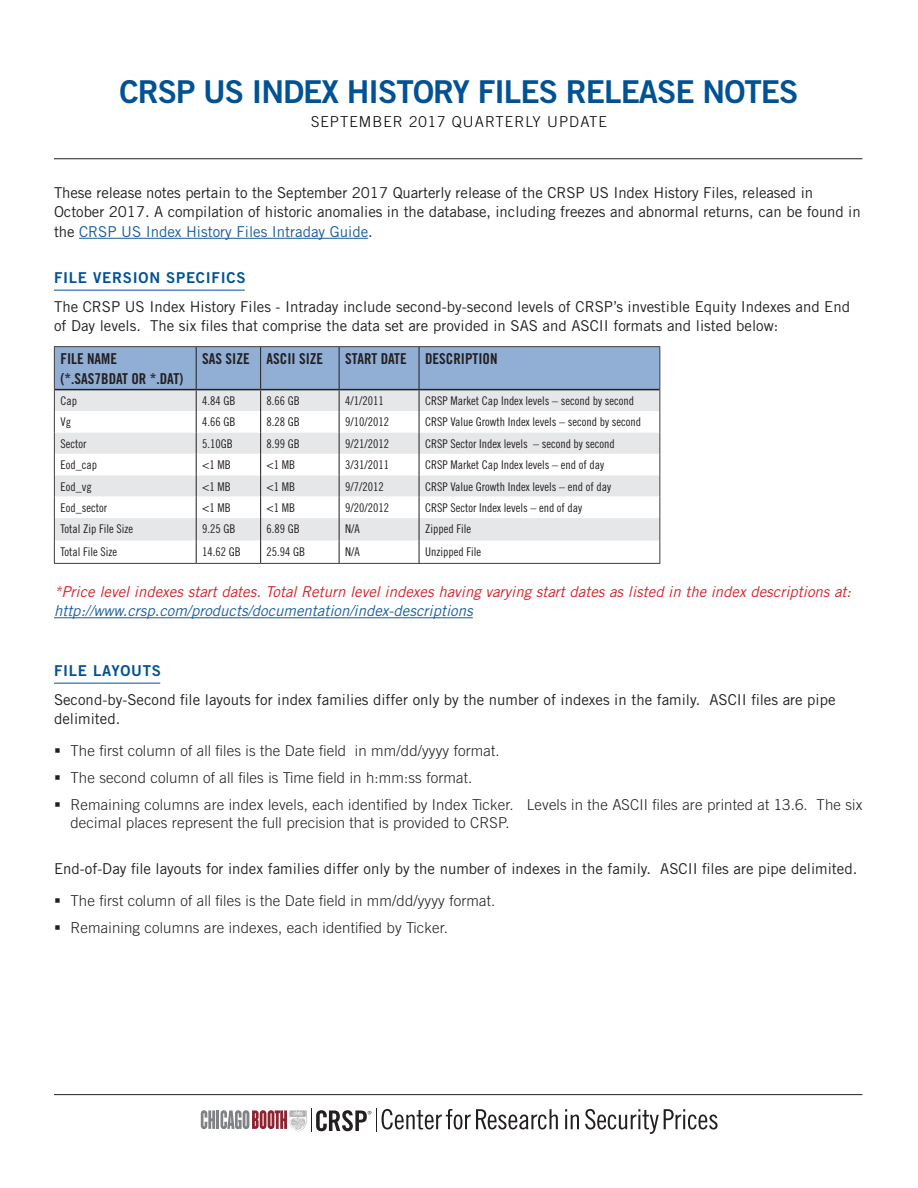
<style>
.page{position:relative;width:918px;height:1188px;background:#fff}
.page>*{position:absolute;margin:0;border:0;box-sizing:border-box;transform-origin:0 0}
.t1{font:31.5px "Trade Gothic Bold Two";letter-spacing:-.03em;color:#005294}
.t2{font:15px/19.5px "Trade Gothic";color:#231f20}
.t3{font:300 15px/18px "Trade Gothic";letter-spacing:.01em;color:#231f20}
.t4{font:italic 15px/19.5px "Trade Gothic";color:#d1232a}
.Table_Header{font:15px/19.5px "Trade Gothic Bold Cond Twenty";color:#231f20}
.Heading_2{font:15px "Trade Gothic Bold Two";letter-spacing:.05em;color:#005294}
.t5{font:300 15px "Trade Gothic";letter-spacing:.07em;color:#000}
.Table_content{font:12px "Trade Gothic Cond Eighteen";color:#231f20}
.s1{color:#175d9e}
</style>
<div class="page">
<hr style="left:54px;top:158px;width:808px;height:1px;background:#231f20">
<hr style="left:79px;top:238px;width:289px;height:1px;background:#175d9e">
<hr style="left:54px;top:290px;width:191px;height:1px;background:#005294">
<hr style="left:54px;top:617px;width:419px;height:1px;background:#175d9e">
<hr style="left:54px;top:683px;width:106px;height:1px;background:#005294">
<svg style="left:54px;top:347px;width:606px;height:216px"></svg>
<hr style="left:54px;top:563px;width:142px;height:1px;background:#3e3e3f">
<hr style="left:196px;top:563px;width:65px;height:1px;background:#3e3e3f">
<hr style="left:261px;top:563px;width:78px;height:1px;background:#3e3e3f">
<hr style="left:339px;top:563px;width:80px;height:1px;background:#3e3e3f">
<hr style="left:419px;top:563px;width:241px;height:1px;background:#3e3e3f">
<hr style="left:54px;top:346px;width:142px;height:1px;background:#3e3e3f">
<hr style="left:54px;top:347px;width:1px;height:43px;background:#3e3e3f">
<hr style="left:196px;top:346px;width:65px;height:1px;background:#3e3e3f">
<hr style="left:261px;top:346px;width:78px;height:1px;background:#3e3e3f">
<hr style="left:339px;top:346px;width:80px;height:1px;background:#3e3e3f">
<hr style="left:419px;top:346px;width:241px;height:1px;background:#3e3e3f">
<hr style="left:659px;top:347px;width:1px;height:43px;background:#3e3e3f">
<hr style="left:55px;top:389px;width:141px;height:1px;background:#231f20">
<hr style="left:196px;top:389px;width:65px;height:1px;background:#231f20">
<hr style="left:261px;top:389px;width:78px;height:1px;background:#231f20">
<hr style="left:339px;top:389px;width:80px;height:1px;background:#231f20">
<hr style="left:419px;top:389px;width:240px;height:1px;background:#231f20">
<hr style="left:54px;top:1094px;width:808px;height:1px;background:#231f20">
<svg style="left:565px;top:1109px;width:14px;height:20px"></svg>
<svg style="left:585px;top:1109px;width:133px;height:25px"></svg>
<svg style="left:201px;top:1110px;width:14px;height:19px"></svg>
<hr style="left:216px;top:1110px;width:3px;height:19px;background:#808285">
<svg style="left:221px;top:1109px;width:337px;height:23px"></svg>
<h1 class="t1" style="left:119px;top:73px;width:681px">CRSP US INDEX HISTORY FILES RELEASE NOTES</h1>
<p class="t5" style="left:311px;top:112px;width:185px">September 2017 QUARTER</p>
<p class="t5" style="left:525px;top:112px;width:74px">LY UPDATE</p>
<p class="t2" style="left:54px;top:183px;width:808px">These release notes pertain to the September 2017 Quarterly release of the CRSP US Index History Files, released in<br>October 2017. A compilation of historic anomalies in the database, including freezes and abnormal returns, can be found in the <span class="s1">CRSP US Index History Files Intraday Guide</span>.</p>
<p class="Heading_2" style="left:54px;top:269px;width:193px">FILE VERSION SPECIFICS</p>
<p class="t2" style="left:54px;top:297px;width:798px">The CRSP US Index History Files - Intraday include second-by-second levels of CRSP’s investible Equity Indexes and End of Day levels. The six files that comprise the data set are provided in SAS and ASCII formats and listed below:</p>
<p class="Table_Header" style="left:60px;top:349px;width:124px">FILE NAME (*.SAS7BDAT OR *.DAT)</p>
<p class="Table_Header" style="left:202px;top:349px;width:49px">SAS SIZE</p>
<p class="Table_Header" style="left:267px;top:349px;width:58px">ASCII SIZE</p>
<p class="Table_Header" style="left:345px;top:349px;width:63px">START DATE</p>
<p class="Table_Header" style="left:425px;top:349px;width:74px">DESCRIPTION</p>
<p class="Table_content" style="left:60px;top:394px;width:18px">Cap</p>
<p class="Table_content" style="left:202px;top:394px;width:35px">4.84 GB</p>
<p class="Table_content" style="left:267px;top:394px;width:35px">8.66 GB</p>
<p class="Table_content" style="left:345px;top:394px;width:40px">4/1/2011</p>
<p class="Table_content" style="left:425px;top:394px;width:211px">CRSP Market Cap Index levels – second by second</p>
<p class="Table_content" style="left:60px;top:415px;width:12px">Vg</p>
<p class="Table_content" style="left:202px;top:415px;width:35px">4.66 GB</p>
<p class="Table_content" style="left:267px;top:415px;width:35px">8.28 GB</p>
<p class="Table_content" style="left:345px;top:415px;width:45px">9/10/2012</p>
<p class="Table_content" style="left:425px;top:415px;width:218px">CRSP Value Growth Index levels – second by second</p>
<p class="Table_content" style="left:60px;top:436px;width:28px">Sector</p>
<p class="Table_content" style="left:202px;top:436px;width:32px">5.10GB</p>
<p class="Table_content" style="left:267px;top:436px;width:35px">8.99 GB</p>
<p class="Table_content" style="left:345px;top:436px;width:45px">9/21/2012</p>
<p class="Table_content" style="left:425px;top:436px;width:191px">CRSP Sector Index levels – second by second</p>
<p class="Table_content" style="left:60px;top:458px;width:38px">Eod_cap</p>
<p class="Table_content" style="left:202px;top:458px;width:30px">&lt;1 MB</p>
<p class="Table_content" style="left:267px;top:458px;width:30px">&lt;1 MB</p>
<p class="Table_content" style="left:345px;top:458px;width:45px">3/31/2011</p>
<p class="Table_content" style="left:425px;top:458px;width:181px">CRSP Market Cap Index levels – end of day</p>
<p class="Table_content" style="left:60px;top:479px;width:33px">Eod_vg</p>
<p class="Table_content" style="left:202px;top:479px;width:30px">&lt;1 MB</p>
<p class="Table_content" style="left:267px;top:479px;width:30px">&lt;1 MB</p>
<p class="Table_content" style="left:345px;top:479px;width:40px">9/7/2012</p>
<p class="Table_content" style="left:425px;top:479px;width:188px">CRSP Value Growth Index levels – end of day</p>
<p class="Table_content" style="left:60px;top:501px;width:48px">Eod_sector</p>
<p class="Table_content" style="left:202px;top:501px;width:30px">&lt;1 MB</p>
<p class="Table_content" style="left:267px;top:501px;width:30px">&lt;1 MB</p>
<p class="Table_content" style="left:345px;top:501px;width:45px">9/20/2012</p>
<p class="Table_content" style="left:425px;top:501px;width:159px">CRSP Sector Index levels – end of day</p>
<p class="Table_content" style="left:60px;top:522px;width:74px">Total Zip File Size</p>
<p class="Table_content" style="left:202px;top:522px;width:35px">9.25 GB</p>
<p class="Table_content" style="left:267px;top:522px;width:35px">6.89 GB</p>
<p class="Table_content" style="left:345px;top:522px;width:16px">N/A</p>
<p class="Table_content" style="left:425px;top:522px;width:47px">Zipped File</p>
<p class="Table_content" style="left:60px;top:545px;width:58px">Total File Size</p>
<p class="Table_content" style="left:202px;top:545px;width:40px">14.62 GB</p>
<p class="Table_content" style="left:267px;top:545px;width:40px">25.94 GB</p>
<p class="Table_content" style="left:345px;top:545px;width:16px">N/A</p>
<p class="Table_content" style="left:425px;top:545px;width:57px">Unzipped File</p>
<p class="t4" style="left:54px;top:582px;width:799px">*Price level indexes start dates. Total Return level indexes having varying start dates as listed in the index descriptions at: <span class="s1">http://www.crsp.com/products/documentation/index-descriptions</span></p>
<p class="Heading_2" style="left:54px;top:662px;width:109px">FILE LAYOUTS</p>
<p class="t2" style="left:54px;top:690px;width:783px">Second-by-Second file layouts for index families differ only by the number of indexes in the family. ASCII files are pipe delimited.</p>
<p class="t3" style="left:70px;top:741px;width:431px">The first column of all files is the Date field in mm/dd/yyyy format.</p>
<p class="t3" style="left:70px;top:768px;width:403px">The second column of all files is Time field in h:mm:ss format.</p>
<p class="t3" style="left:70px;top:795px;width:793px">Remaining columns are index levels, each identified by Index Ticker. Levels in the ASCII files are printed at 13.6. The six decimal places represent the full precision that is provided to CRSP.</p>
<p class="t2" style="left:54px;top:859px;width:805px">End-of-Day file layouts for index families differ only by the number of indexes in the family. ASCII files are pipe delimited.</p>
<p class="t3" style="left:70px;top:891px;width:426px">The first column of all files is the Date field in mm/dd/yyyy format.</p>
<p class="t3" style="left:70px;top:918px;width:379px">Remaining columns are indexes, each identified by Ticker.</p>
</div>
